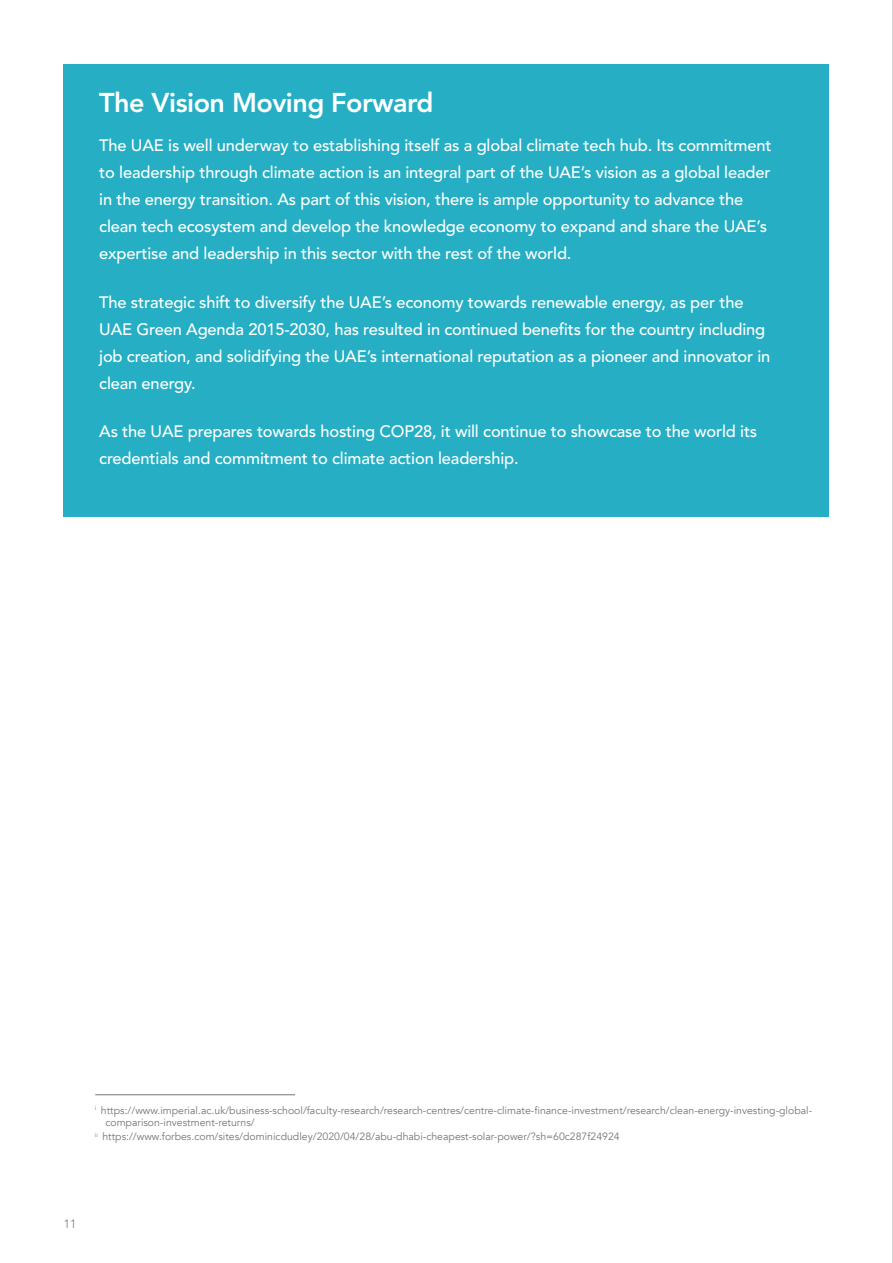
<style>
.page{position:relative;width:893px;height:1263px;background:#fff}
.page>*{position:absolute;margin:0;border:0;box-sizing:border-box;transform-origin:0 0}
.t1{font:800 27px "Avenir LT Std";letter-spacing:-.02em;color:#fff}
.t2{font:500 16.5px/27px "Avenir LT Std";letter-spacing:-.01em;color:#fff}
.t3{font:300 12px "Avenir LT Std";color:#757577}
.t4{font:10.5px/12.6px "Avenir";color:#757577}
</style>
<div class="page">
<hr style="left:892px;top:0;width:1px;height:1263px;background:#a8a9ad">
<div style="left:64px;top:64px;width:765px;height:453px;background:#26afc4"></div>
<hr style="left:95px;top:1094px;width:200px;height:1px;background:#757577">
<p class="t1" style="left:99px;top:87px;width:336px">The Vision Moving Forward</p>
<p class="t2" style="left:99px;top:133px;width:674px">The UAE is well underway to establishing itself as a global climate tech hub. Its commitment to leadership through climate action is an integral part of the UAE’s vision as a global leader in the energy transition. As part of this vision, there is ample opportunity to advance the clean tech ecosystem and develop the knowledge economy to expand and share the UAE’s expertise and leadership in this sector with the rest of the world.</p>
<p class="t2" style="left:99px;top:289px;width:673px">The strategic shift to diversify the UAE’s economy towards renewable energy, as per the UAE Green Agenda 2015-2030, has resulted in continued benefits for the country including job creation, and solidifying the UAE’s international reputation as a pioneer and innovator in clean energy.</p>
<p class="t2" style="left:99px;top:418px;width:660px">As the UAE prepares towards hosting COP28, it will continue to showcase to the world its credentials and commitment to climate action leadership.</p>
<p class="t4" style="left:105px;top:1104px;width:708px;text-indent:-10px"><sup>i</sup> https://www.imperial.ac.uk/business-school/faculty-research/research-centres/centre-climate-finance-investment/research/clean-energy-investing-global&shy;comparison-investment-returns/</p>
<p class="t4" style="left:95px;top:1130px;width:526px"><sup>ii</sup> https://www.forbes.com/sites/dominicdudley/2020/04/28/abu-dhabi-cheapest-solar-power/?sh=60c287f24924</p>
<p class="t3" style="left:64px;top:1216px;width:14px">11</p>
</div>
